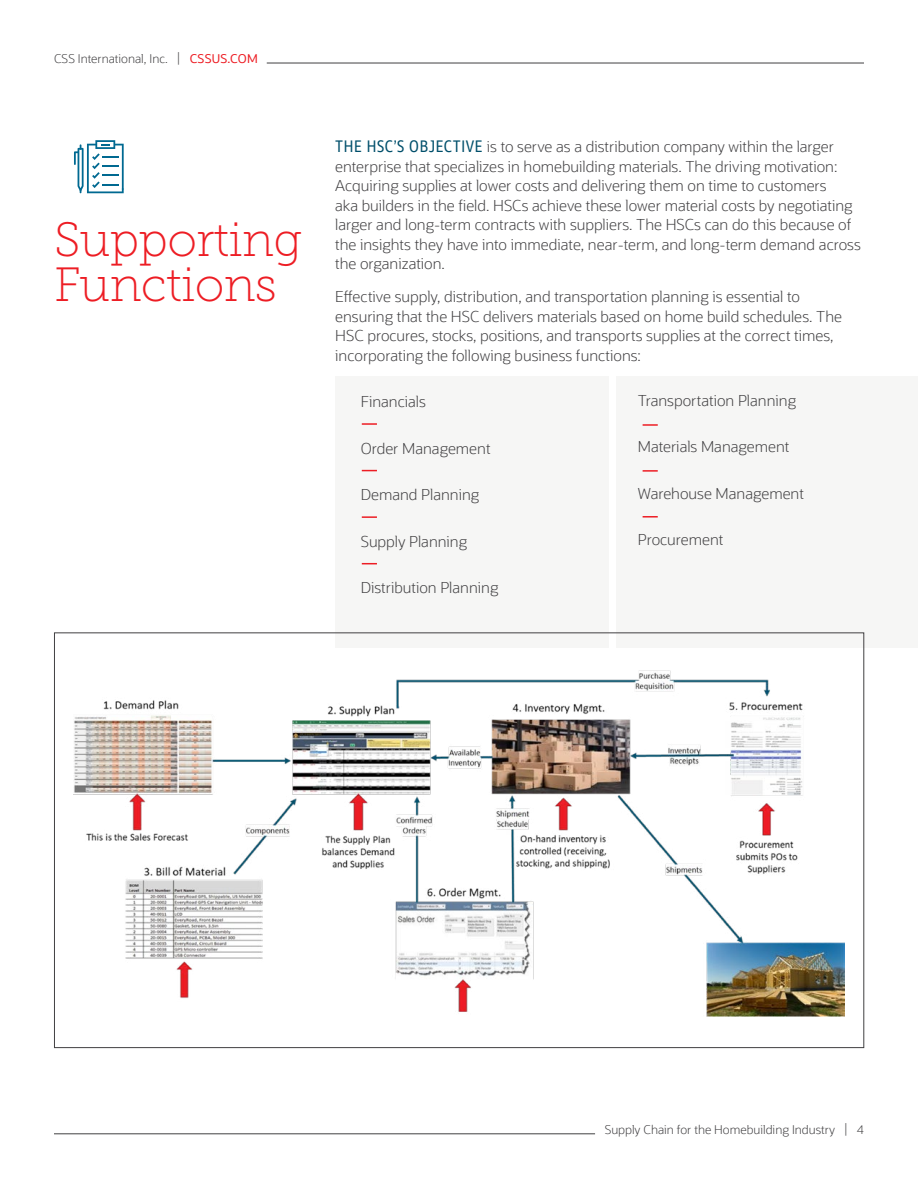
<style>
.page{position:relative;width:918px;height:1188px;background:#fff}
.page>*{position:absolute;margin:0;border:0;box-sizing:border-box;transform-origin:0 0}
.Section{font:48px/45px "Museo Slab 100";letter-spacing:-.01em;color:#ed1d24}
.Body_2{font:300 15px/19.5px "Oracle Sans";color:#414042}
.Body_Bullet{font:300 15px "Oracle Sans";color:#414042}
.t1{font:300 12px "Oracle Sans";color:#414042}
.s1{font-size:13.2px}
.s2{font-weight:400;color:#ed1d24}
.s3{font-family:"Oracle Sans Cd";font-weight:400;font-size:15.75px;color:#004f6b}
</style>
<div class="page">
<hr style="left:54px;top:1134px;width:541px;height:1px;background:#414042">
<hr style="left:267px;top:63px;width:597px;height:1px;background:#414042">
<div style="left:335px;top:377px;width:274px;height:271px;background:#f6f6f5"></div>
<div style="left:617px;top:377px;width:301px;height:271px;background:#f6f6f5"></div>
<svg style="left:643px;top:424px;width:15px;height:2px"></svg>
<svg style="left:643px;top:470px;width:15px;height:2px"></svg>
<svg style="left:643px;top:516px;width:15px;height:2px"></svg>
<svg style="left:362px;top:423px;width:15px;height:2px"></svg>
<svg style="left:362px;top:470px;width:15px;height:1px"></svg>
<svg style="left:362px;top:516px;width:15px;height:2px"></svg>
<svg style="left:362px;top:563px;width:15px;height:1px"></svg>
<img style="left:74px;top:670px;width:770px;height:346px">
<svg style="left:74px;top:140px;width:50px;height:53px"></svg>
<p class="t1" style="left:54px;top:52px;width:205px">CSS International, Inc. <span class="s1">|</span> <span class="s2">CSSUS.COM</span></p>
<p class="Section" style="left:54px;top:218px;width:250px">Supporting<br>Functions</p>
<p class="Body_2" style="left:335px;top:137px;width:527px"><span class="s3">THE HSC’S OBJECTIVE</span> is to serve as a distribution company within the larger enterprise that specializes in homebuilding materials. The driving motivation:<br>Acquiring supplies at lower costs and delivering them on time to customers<br>aka builders in the field. HSCs achieve these lower material costs by negotiating larger and long-term contracts with suppliers. The HSCs can do this because of the insights they have into immediate, near-term, and long-term demand across the organization.</p>
<p class="Body_2" style="left:335px;top:287px;width:508px">Effective supply, distribution, and transportation planning is essential to ensuring that the HSC delivers materials based on home build schedules. The HSC procures, stocks, positions, and transports supplies at the correct times, incorporating the following business functions:</p>
<p class="Body_Bullet" style="left:361px;top:393px;width:67px">Financials</p>
<p class="Body_Bullet" style="left:361px;top:439px;width:131px">Order Management</p>
<p class="Body_Bullet" style="left:361px;top:486px;width:120px">Demand Planning</p>
<p class="Body_Bullet" style="left:361px;top:532px;width:108px">Supply Planning</p>
<p class="Body_Bullet" style="left:361px;top:579px;width:139px">Distribution Planning</p>
<p class="Body_Bullet" style="left:638px;top:391px;width:160px">Transportation Planning</p>
<p class="Body_Bullet" style="left:638px;top:438px;width:153px">Materials Management</p>
<p class="Body_Bullet" style="left:638px;top:484px;width:168px">Warehouse Management</p>
<p class="Body_Bullet" style="left:638px;top:531px;width:87px">Procurement</p>
<p class="t1" style="left:605px;top:1123px;width:261px">Supply Chain for the Homebuilding Industry <span class="s1">|</span> 4</p>
</div>
